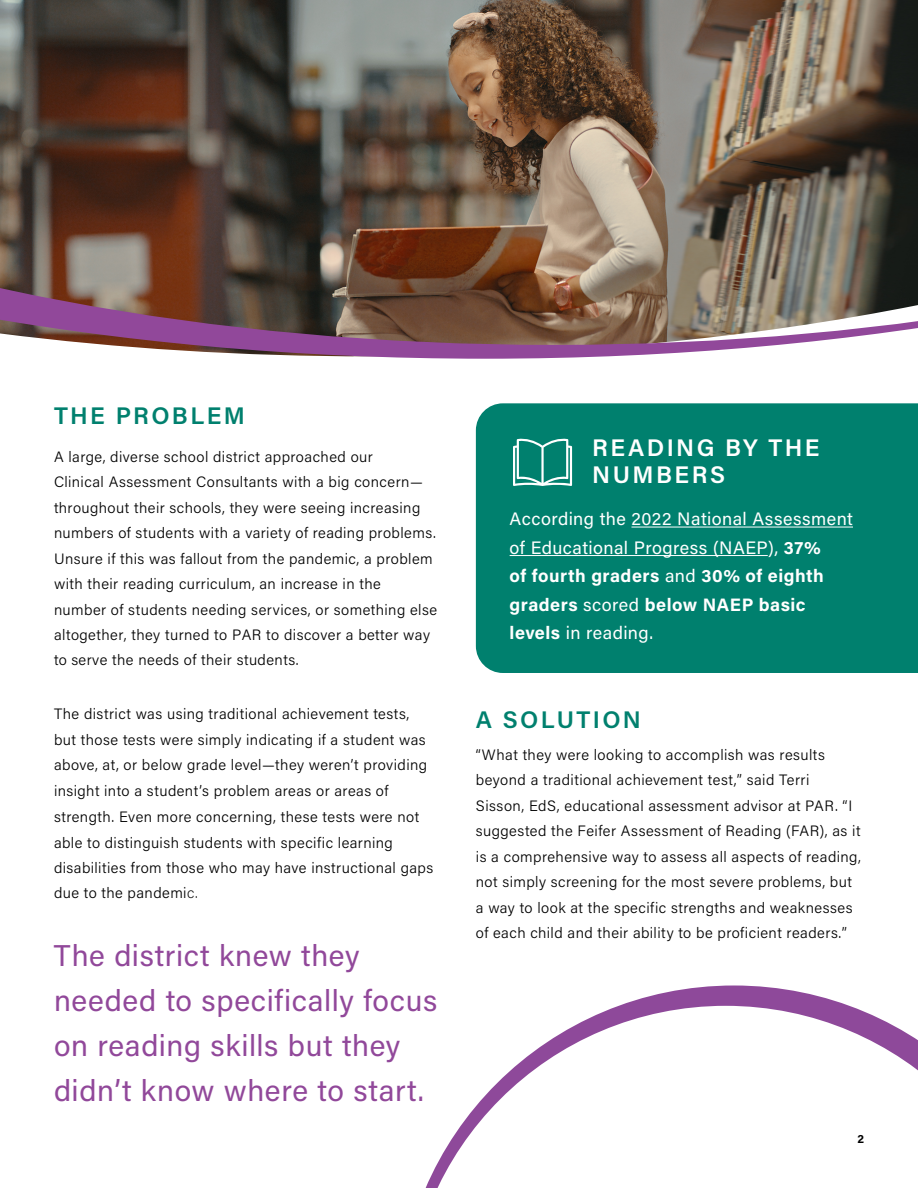
<style>
.page{position:relative;width:918px;height:1188px;background:#fff}
.page>*{position:absolute;margin:0;border:0;box-sizing:border-box;transform-origin:0 0}
.t1{font:30px/45px "Acumin Pro";letter-spacing:.02em;color:#91489a}
.t2{font:600 24px "Acumin Pro";letter-spacing:.1em;color:#00806e}
.t3{font:600 24px/27px "Acumin Pro";letter-spacing:.1em;color:#fff}
.t4{font:18px/28.5px "Acumin Pro";letter-spacing:.025em;color:#fff}
.t5{font:300 15px/25.3px "Acumin Pro";letter-spacing:.03em;color:#000}
.t6{font:700 12px "Acumin Pro";color:#000}
.s1{font-weight:200}
.s2{font-weight:700}
</style>
<div class="page">
<svg style="left:618px;top:986px;width:232px;height:20px;fill:#8e499a"></svg>
<svg style="left:425px;top:1006px;width:493px;height:182px"></svg>
<img style="left:0;top:0;width:918px;height:217px">
<img style="left:0;top:217px;width:918px;height:142px">
<div style="left:476px;top:403px;width:442px;height:270px;background:#00806e"></div>
<hr style="left:631px;top:527px;width:222px;height:1px;background:#fff">
<hr style="left:510px;top:555px;width:258px;height:1px;background:#fff">
<svg style="left:513px;top:438px;width:59px;height:48px"></svg>
<h2 class="t2" style="left:54px;top:399px;width:193px">THE PROBLEM</h2>
<p class="t5" style="left:54px;top:443px;width:385px">A large, diverse school district approached our<br>Clinical Assessment Consultants with a big concern— throughout their schools, they were seeing increasing numbers of students with a variety of reading problems.<br>Unsure if this was fallout from the pandemic, a problem with their reading curriculum, an increase in the<br>number of students needing services, or something else altogether, they turned to PAR to discover a better way to serve the needs of their students.</p>
<p class="t5" style="left:54px;top:700px;width:381px">The district was using traditional achievement tests, but those tests were simply indicating if a student was above, at, or below grade level—they weren’t providing insight into a student’s problem areas or areas of strength. Even more concerning, these tests were not able to distinguish students with specific learning disabilities from those who may have instructional gaps</p>
<p class="t5" style="left:54px;top:879px;width:145px">due to the pandemi<span class="s1">c.</span></p>
<h1 class="t1" style="left:54px;top:932px;width:385px">The district knew they needed to specifically focus on reading skills but they didn’t know where to start.</h1>
<h2 class="t3" style="left:592px;top:433px;width:229px">READING BY THE<br>NUMBERS</h2>
<p class="t4" style="left:510px;top:504px;width:345px">According the 2022 National Assessment of Educational Progress (NAEP), <span class="s2">37%<br>of fourth graders</span> and <span class="s2">30% of eighth graders</span> scored <span class="s2">below NAEP basic levels</span> in reading.</p>
<h2 class="t2" style="left:476px;top:703px;width:167px">A SOLUTION</h2>
<p class="t5" style="left:476px;top:741px;width:387px">“What they were looking to accomplish was results beyond a traditional achievement test,” said Terri Sisson, EdS, educational assessment advisor at PAR. “I suggested the Feifer Assessment of Reading (FAR), as it is a comprehensive way to assess all aspects of reading, not simply screening for the most severe problems, but a way to look at the specific strengths and weaknesses of each child and their ability to be proficient readers.”</p>
<p class="t6" style="left:857px;top:1130px;width:8px">2</p>
</div>
